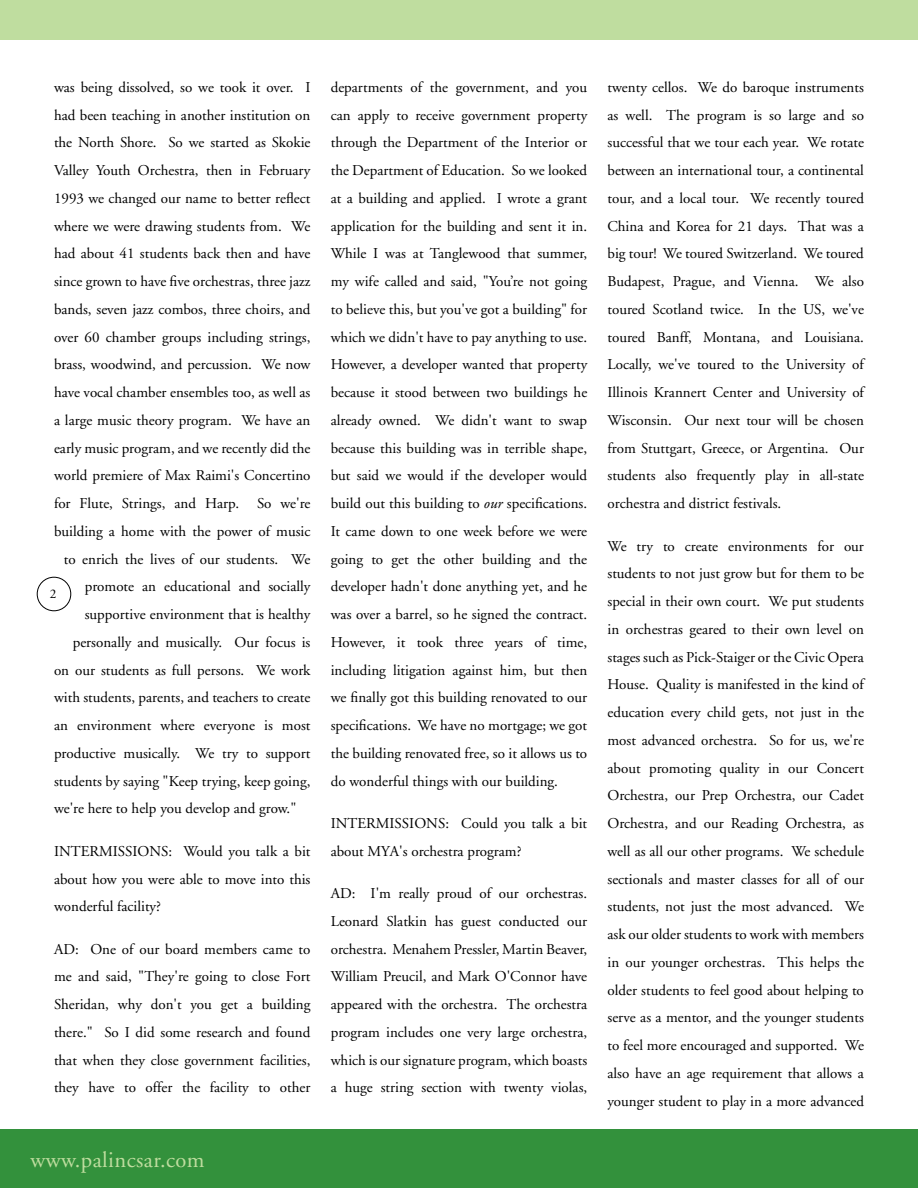
<style>
.page{position:relative;width:918px;height:1188px;background:#fff}
.page>*{position:absolute;margin:0;border:0;box-sizing:border-box;transform-origin:0 0}
.t1{font:22.5px "Adobe Garamond";letter-spacing:.02em;color:#bfdd9f}
.t2{font:15px/27.8px "Adobe Garamond";color:#000;text-align:justify}
.t3{font:13.2px "Adobe Garamond";color:#000}
.s1{font-style:italic}
</style>
<div class="page">
<div style="left:0;top:0;width:918px;height:40px;background:#bfdd9f"></div>
<div style="left:0;top:1130px;width:918px;height:58px;background:#33913c"></div>
<div style="left:37px;top:577px;width:34px;height:34px;border:1px solid #000;border-radius:50%"></div>
<p class="t2" style="left:54px;top:74px;width:258px">was being dissolved, so we took it over. I</p>
<p class="t2" style="left:54px;top:101px;width:258px">had been teaching in another institution on</p>
<p class="t2" style="left:54px;top:129px;width:258px">the North Shore. So we started as Skokie</p>
<p class="t2" style="left:54px;top:157px;width:258px">Valley Youth Orchestra, then in February</p>
<p class="t2" style="left:54px;top:185px;width:258px">1993 we changed our name to better reflect</p>
<p class="t2" style="left:54px;top:212px;width:258px">where we were drawing students from. We</p>
<p class="t2" style="left:54px;top:240px;width:258px">had about 41 students back then and have</p>
<p class="t2" style="left:54px;top:268px;width:258px">since grown to have five orchestras, three jazz</p>
<p class="t2" style="left:54px;top:296px;width:258px">bands, seven jazz combos, three choirs, and</p>
<p class="t2" style="left:54px;top:323px;width:258px">over 60 chamber groups including strings,</p>
<p class="t2" style="left:54px;top:351px;width:258px">brass, woodwind, and percussion. We now</p>
<p class="t2" style="left:54px;top:379px;width:258px">have vocal chamber ensembles too, as well as</p>
<p class="t2" style="left:54px;top:407px;width:258px">a large music theory program. We have an</p>
<p class="t2" style="left:54px;top:434px;width:258px">early music program, and we recently did the</p>
<p class="t2" style="left:54px;top:462px;width:258px">world premiere of Max Raimi's Concertino</p>
<p class="t2" style="left:54px;top:490px;width:258px">for Flute, Strings, and Harp. So we're</p>
<p class="t2" style="left:54px;top:518px;width:258px">building a home with the power of music</p>
<p class="t2" style="left:64px;top:545px;width:248px">to enrich the lives of our students. We</p>
<p class="t2" style="left:85px;top:573px;width:227px">promote an educational and socially</p>
<p class="t2" style="left:85px;top:601px;width:227px">supportive environment that is healthy</p>
<p class="t2" style="left:73px;top:629px;width:239px">personally and musically. Our focus is</p>
<p class="t2" style="left:54px;top:656px;width:258px">on our students as full persons. We work</p>
<p class="t2" style="left:54px;top:684px;width:258px">with students, parents, and teachers to create</p>
<p class="t2" style="left:54px;top:712px;width:258px">an environment where everyone is most</p>
<p class="t2" style="left:54px;top:740px;width:258px">productive musically. We try to support</p>
<p class="t2" style="left:54px;top:767px;width:258px">students by saying "Keep trying, keep going,</p>
<p class="t2" style="left:54px;top:795px;width:244px">we're here to help you develop and grow."</p>
<p class="t2" style="left:54px;top:838px;width:258px">INTERMISSIONS: Would you talk a bit about how you were able to move into this wonderful facility?</p>
<p class="t2" style="left:54px;top:935px;width:258px">AD: One of our board members came to me and said, "They're going to close Fort Sheridan, why don't you get a building there." So I did some research and found that when they close government facilities, they have to offer the facility to other</p>
<p class="t3" style="left:50px;top:586px;width:8px">2</p>
<p class="t2" style="left:331px;top:74px;width:258px">departments of the government, and you can apply to receive government property through the Department of the Interior or the Department of Education. So we looked at a building and applied. I wrote a grant application for the building and sent it in.<br>While I was at Tanglewood that summer, my wife called and said, "You’re not going to believe this, but you've got a building" for which we didn't have to pay anything to use.<br>However, a developer wanted that property because it stood between two buildings he already owned. We didn't want to swap because this building was in terrible shape, but said we would if the developer would build out this building to <span class="s1">our</span> specifications.<br>It came down to one week before we were going to get the other building and the developer hadn't done anything yet, and he was over a barrel, so he signed the contract.<br>However, it took three years of time, including litigation against him, but then we finally got this building renovated to our specifications. We have no mortgage; we got the building renovated free, so it allows us to do wonderful things with our building.</p>
<p class="t2" style="left:331px;top:810px;width:258px">INTERMISSIONS: Could you talk a bit about MYA's orchestra program?</p>
<p class="t2" style="left:331px;top:880px;width:258px">AD: I'm really proud of our orchestras.<br>Leonard Slatkin has guest conducted our orchestra. Menahem Pressler, Martin Beaver, William Preucil, and Mark O'Connor have appeared with the orchestra. The orchestra program includes one very large orchestra, which is our signature program, which boasts a huge string section with twenty violas,</p>
<h1 class="t1" style="left:31px;top:1148px;width:176px">www.palincsar.com</h1>
<p class="t2" style="left:608px;top:74px;width:258px">twenty cellos. We do baroque instruments as well. The program is so large and so successful that we tour each year. We rotate between an international tour, a continental tour, and a local tour. We recently toured China and Korea for 21 days. That was a big tour! We toured Switzerland. We toured Budapest, Prague, and Vienna. We also toured Scotland twice. In the US, we've toured Banff, Montana, and Louisiana.<br>Locally, we've toured to the University of Illinois Krannert Center and University of Wisconsin. Our next tour will be chosen from Stuttgart, Greece, or Argentina. Our students also frequently play in all-state orchestra and district festivals.</p>
<p class="t2" style="left:608px;top:532px;width:258px">We try to create environments for our students to not just grow but for them to be special in their own court. We put students in orchestras geared to their own level on stages such as Pick-Staiger or the Civic Opera House. Quality is manifested in the kind of education every child gets, not just in the most advanced orchestra. So for us, we're about promoting quality in our Concert Orchestra, our Prep Orchestra, our Cadet Orchestra, and our Reading Orchestra, as well as all our other programs. We schedule sectionals and master classes for all of our students, not just the most advanced. We ask our older students to work with members in our younger orchestras. This helps the older students to feel good about helping to serve as a mentor, and the younger students to feel more encouraged and supported. We also have an age requirement that allows a younger student to play in a more advanced</p>
</div>
